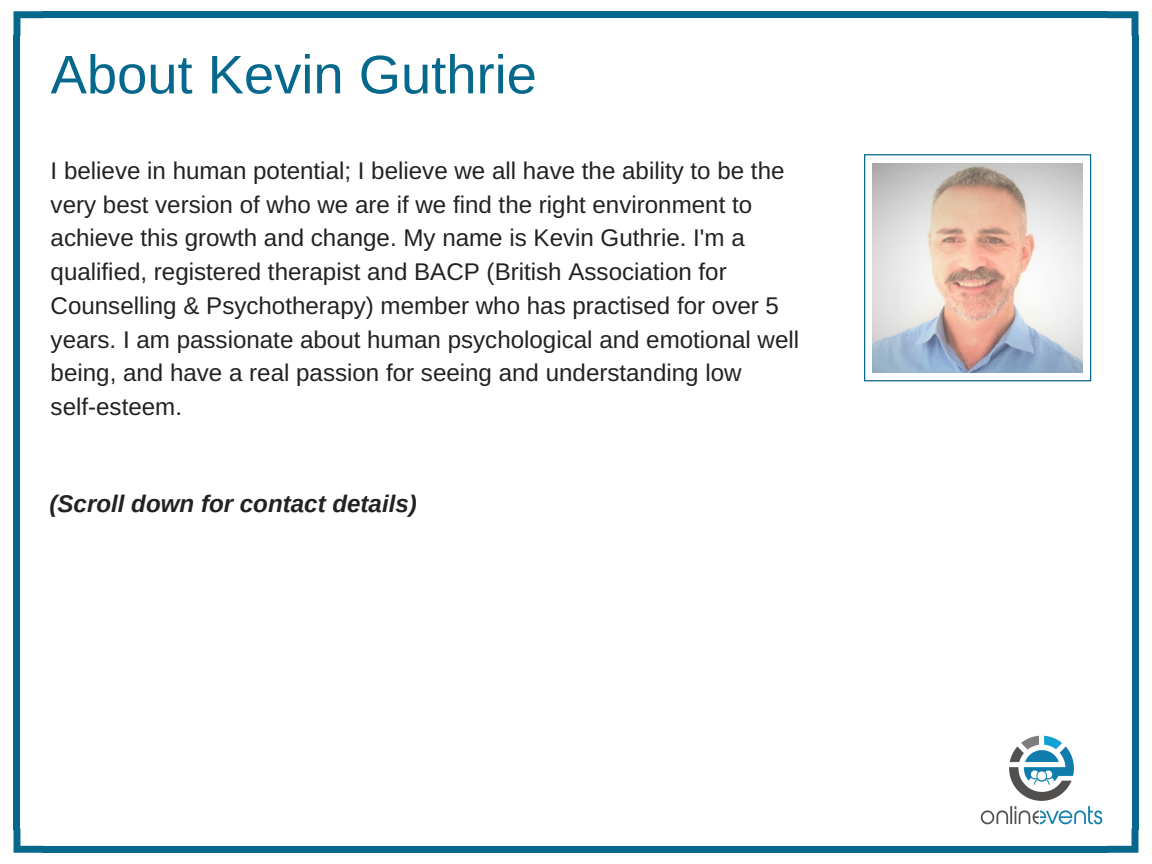
<style>
.page{position:relative;width:1152px;height:864px;background:#fff}
.page>*{position:absolute;margin:0;border:0;box-sizing:border-box;transform-origin:0 0}
.t1{font:54.3px "Arimo";color:#06688c}
.t2{font:24.15px/33.8px "Arimo";color:#222}
.t3{font:italic 700 24.15px "Arimo";color:#222}
</style>
<div class="page">
<svg style="left:14px;top:11px;width:30px;height:25px"></svg>
<div style="left:14px;top:35px;width:6px;height:795px;background:#06688c"></div>
<svg style="left:14px;top:829px;width:30px;height:24px"></svg>
<div style="left:43px;top:846px;width:1065px;height:7px;background:#06688c"></div>
<svg style="left:1107px;top:829px;width:31px;height:24px"></svg>
<div style="left:1132px;top:35px;width:7px;height:795px;background:#06688c"></div>
<div style="left:43px;top:11px;width:1065px;height:7px;background:#06688c"></div>
<svg style="left:1107px;top:11px;width:31px;height:25px"></svg>
<img style="left:980px;top:735px;width:123px;height:90px">
<svg style="left:864px;top:154px;width:227px;height:227px"></svg>
<h1 class="t1" style="left:51px;top:44px;width:488px">About Kevin Guthrie</h1>
<p class="t2" style="left:51px;top:154px;width:750px">I believe in human potential; I believe we all have the ability to be the very best version of who we are if we find the right environment to achieve this growth and change. My name is Kevin Guthrie. I'm a qualified, registered therapist and BACP (British Association for Counselling &amp; Psychotherapy) member who has practised for over 5 years. I am passionate about human psychological and emotional well being, and have a real passion for seeing and understanding low self-esteem.</p>
<p class="t3" style="left:50px;top:490px;width:369px">(Scroll down for contact details)</p>
</div>
